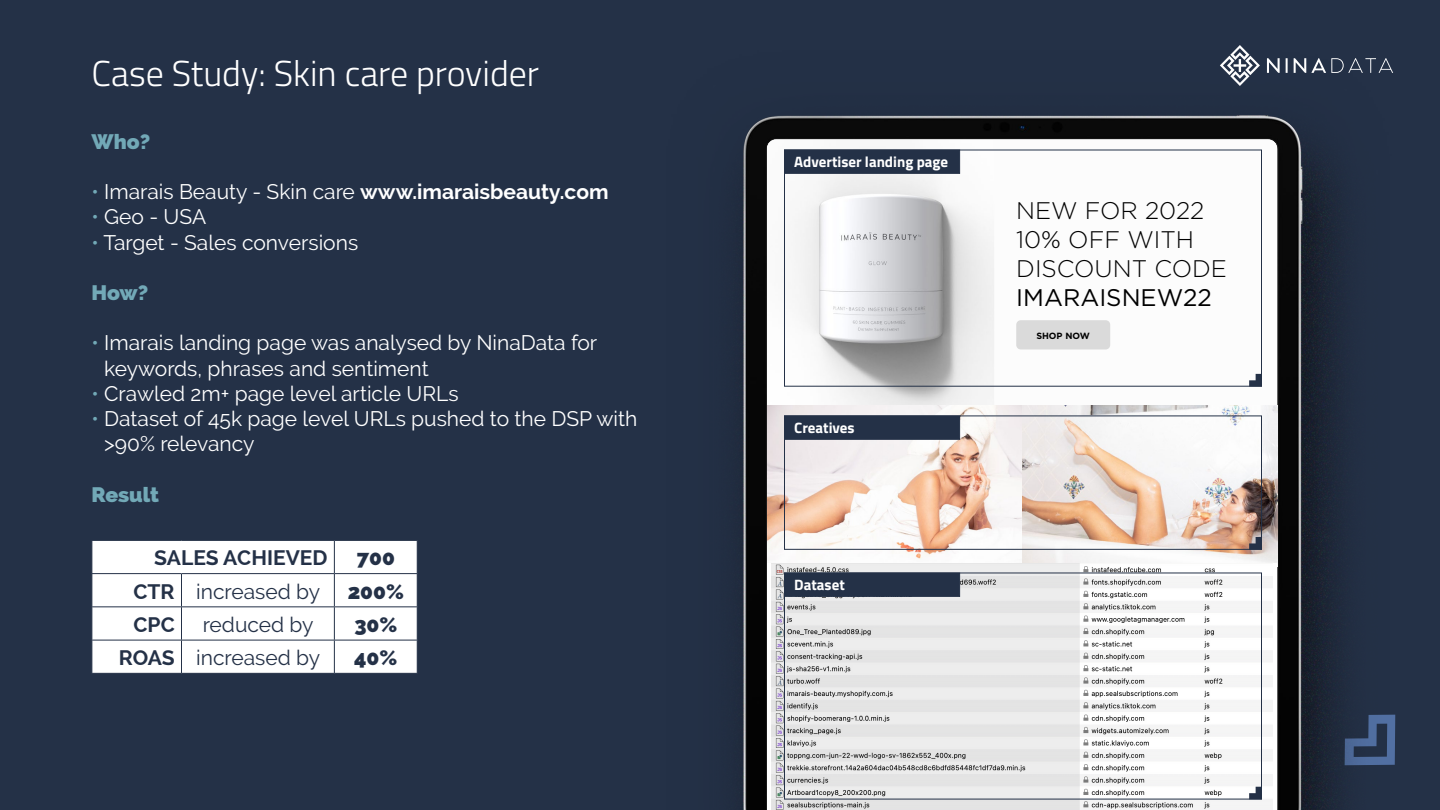
<style>
.page{position:relative;width:1440px;height:810px;background:#243147}
.page>*{position:absolute;margin:0;border:0;box-sizing:border-box;transform-origin:0 0}
.t1{font:300 36px "Titillium Web";color:#fff}
.t2{font:300 24px/28.8px "Gotham HTF";color:#000}
.t3{font:24px "Gotham HTF";color:#000}
.t4{font:21px/25.2px "Raleway";color:#fff}
.t5{font:21px "Raleway";color:#243147}
.t6{font:700 21px "Raleway";color:#243147}
.t7{font:800 21px "Raleway";color:#72a9b7}
.t8{font:800 21px "Raleway";color:#243147}
.t9{font:700 15px "Titillium Web";color:#fff}
.t10{font:700 9px "Gotham HTF";color:#000}
.s1{color:#72a9b7}
.s2{font-weight:700}
</style>
<div class="page">
<img style="left:739px;top:45px;width:657px;height:765px">
<div style="left:93px;top:541px;width:324px;height:132px;background:#fff"></div>
<hr style="left:334px;top:541px;width:1px;height:32px;background:#243147">
<hr style="left:92px;top:573px;width:90px;height:1px;background:#243147">
<hr style="left:182px;top:573px;width:152px;height:1px;background:#243147">
<hr style="left:181px;top:574px;width:1px;height:32px;background:#243147">
<hr style="left:334px;top:573px;width:84px;height:1px;background:#243147">
<hr style="left:334px;top:574px;width:1px;height:32px;background:#243147">
<hr style="left:92px;top:606px;width:90px;height:1px;background:#243147">
<hr style="left:182px;top:606px;width:152px;height:1px;background:#243147">
<hr style="left:181px;top:607px;width:1px;height:33px;background:#243147">
<hr style="left:334px;top:606px;width:84px;height:1px;background:#243147">
<hr style="left:334px;top:607px;width:1px;height:33px;background:#243147">
<hr style="left:92px;top:640px;width:90px;height:1px;background:#243147">
<hr style="left:182px;top:640px;width:152px;height:1px;background:#243147">
<hr style="left:181px;top:640px;width:1px;height:33px;background:#243147">
<hr style="left:334px;top:640px;width:84px;height:1px;background:#243147">
<hr style="left:334px;top:640px;width:1px;height:33px;background:#243147">
<img style="left:767px;top:139px;width:510px;height:266px">
<div style="left:1016px;top:320px;width:94px;height:29px;background:#dadada;border-radius:4px"></div>
<img style="left:767px;top:405px;width:255px;height:158px">
<svg style="left:1022px;top:405px;width:255px;height:158px;background:#e7d9d1"></svg>
<img style="left:772px;top:563px;width:500px;height:247px">
<div style="left:784px;top:150px;width:478px;height:237px;border:1px solid #243147"></div>
<div style="left:784px;top:150px;width:176px;height:24px;background:#243147;border:1px solid #243147"></div>
<div style="left:784px;top:416px;width:478px;height:134px;border:1px solid #243147"></div>
<div style="left:784px;top:573px;width:478px;height:226px;border:1px solid #243147"></div>
<div style="left:784px;top:416px;width:176px;height:24px;background:#243147;border:1px solid #243147"></div>
<div style="left:784px;top:573px;width:176px;height:24px;background:#243147;border:1px solid #243147"></div>
<svg style="left:1249px;top:374px;width:13px;height:13px"></svg>
<svg style="left:1249px;top:537px;width:13px;height:13px"></svg>
<svg style="left:1249px;top:787px;width:13px;height:12px"></svg>
<h1 class="t1" style="left:92px;top:47px;width:449px">Case Study: Skin care provider</h1>
<p class="t7" style="left:92px;top:129px;width:60px">Who?</p>
<p class="t4" style="left:92px;top:179px;width:519px"><span class="s1">•</span> Imarais Beauty - Skin care <span class="s2">www.imaraisbeauty.com</span></p>
<p class="t4" style="left:92px;top:204px;width:116px"><span class="s1">•</span> Geo - USA</p>
<p class="t4" style="left:92px;top:229px;width:268px"><span class="s1">•</span> Target - Sales conversions</p>
<p class="t7" style="left:92px;top:280px;width:58px">How?</p>
<p class="t4" style="left:104px;top:330px;width:495px;text-indent:-13px"><span class="s1">•</span> Imarais landing page was analysed by NinaData for keywords, phrases and sentiment</p>
<p class="t4" style="left:92px;top:381px;width:369px"><span class="s1">•</span> Crawled 2m+ page level article URLs</p>
<p class="t4" style="left:104px;top:406px;width:535px;text-indent:-13px"><span class="s1">•</span> Dataset of 45k page level URLs pushed to the DSP with &gt;90% relevancy</p>
<p class="t7" style="left:92px;top:482px;width:69px">Result</p>
<p class="t6" style="left:154px;top:546px;width:175px">SALES ACHIEVED</p>
<p class="t8" style="left:357px;top:546px;width:40px">700</p>
<p class="t5" style="left:134px;top:579px;width:188px"><span class="s2">CTR</span> increased by</p>
<p class="t8" style="left:348px;top:579px;width:58px">200%</p>
<p class="t6" style="left:134px;top:612px;width:43px">CPC</p>
<p class="t5" style="left:203px;top:612px;width:112px">reduced by</p>
<p class="t8" style="left:354px;top:612px;width:44px">30%</p>
<p class="t5" style="left:119px;top:646px;width:203px"><span class="s2">ROAS</span> increased by</p>
<p class="t8" style="left:354px;top:646px;width:45px">40%</p>
<p class="t9" style="left:794px;top:150px;width:155px">Advertiser landing page</p>
<p class="t9" style="left:794px;top:416px;width:62px">Creatives</p>
<p class="t9" style="left:794px;top:573px;width:52px">Dataset</p>
<p class="t2" style="left:1016px;top:196px;width:212px">NEW FOR 2022<br>10% OFF WITH<br>DISCOUNT CODE</p>
<p class="t3" style="left:1016px;top:284px;width:197px">IMARAISNEW22</p>
<p class="t10" style="left:1036px;top:330px;width:55px">SHOP NOW</p>
</div>
